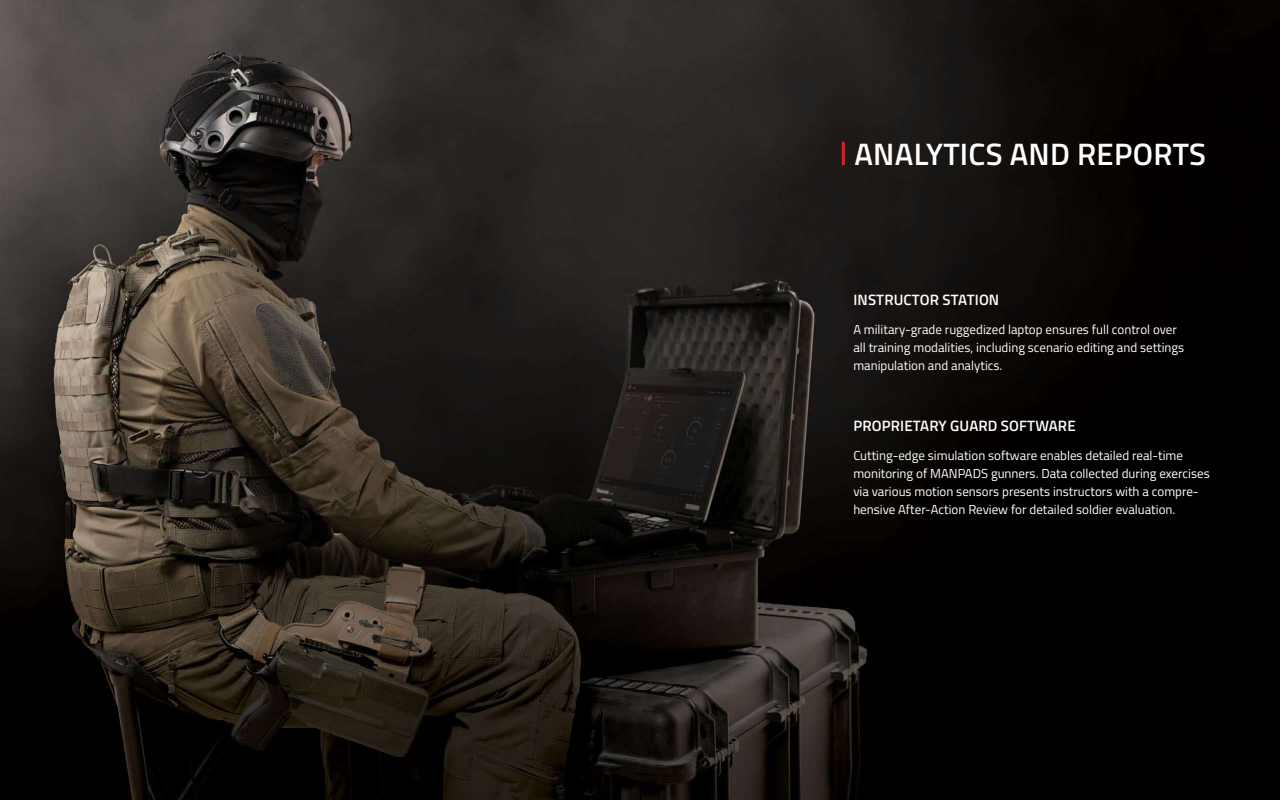
<style>
.page{position:relative;width:1280px;height:800px;background:#fff}
.page>*{position:absolute;margin:0;border:0;box-sizing:border-box;transform-origin:0 0}
.t1{font:600 31px "Titillium";letter-spacing:.01em;color:#fff}
.t2{font:600 15px "Titillium";letter-spacing:.01em;color:#fff}
.t3{font:13px/18px "Titillium Web";color:#fff}
</style>
<div class="page">
<img style="left:0;top:0;width:1280px;height:800px">
<hr style="left:842px;top:142px;width:3px;height:23px;background:#d2232a">
<h1 class="t1" style="left:854px;top:131px;width:353px">ANALYTICS AND REPORTS</h1>
<p class="t2" style="left:853px;top:288px;width:147px">INSTRUCTOR STATION</p>
<p class="t3" style="left:853px;top:320px;width:333px">A military-grade ruggedized laptop ensures full control over all training modalities, including scenario editing and settings manipulation and analytics.</p>
<p class="t2" style="left:853px;top:415px;width:224px">PROPRIETARY GUARD SOFTWARE</p>
<p class="t3" style="left:853px;top:446px;width:358px">Cutting-edge simulation software enables detailed real-time monitoring of MANPADS gunners. Data collected during exercises via various motion sensors presents instructors with a compre&shy;hensive After-Action Review for detailed soldier evaluation.</p>
</div>
